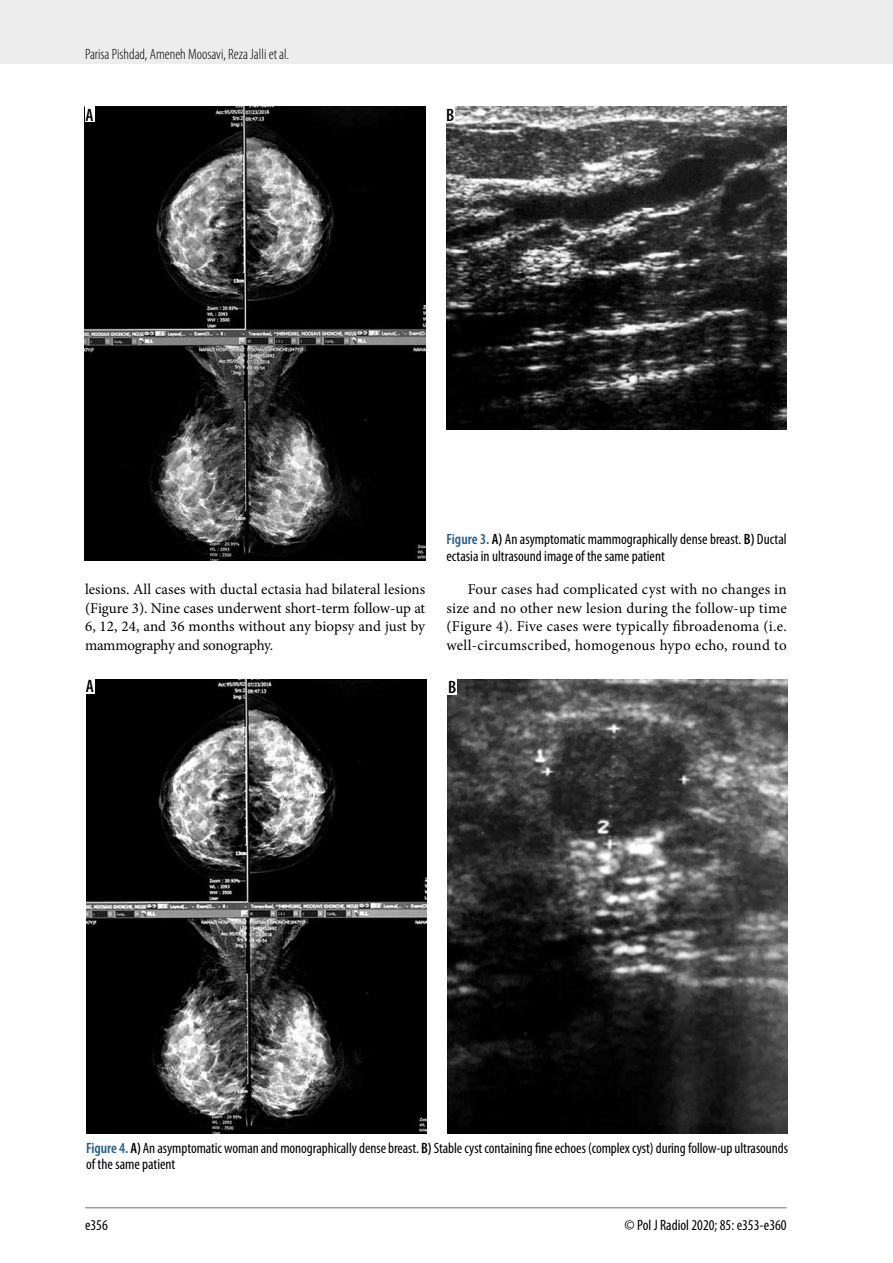
<style>
.page{position:relative;width:893px;height:1263px;background:#fff}
.page>*{position:absolute;margin:0;border:0;box-sizing:border-box;transform-origin:0 0}
.t1{font:600 condensed 18px "Myriad Pro";color:#000}
.t2{font:15px/18.8px "Minion Pro";letter-spacing:.005em;color:#000;text-align:justify}
.t3{font:condensed 15px/16.5px "Myriad Pro";letter-spacing:-.005em;color:#000}
.t4{font:300 condensed 15px "Myriad Pro";color:#000}
.s1{font-weight:600;color:#245d8c}
.s2{font-weight:600}
</style>
<div class="page">
<div style="left:0;top:0;width:893px;height:64px;background:#ededed"></div>
<hr style="left:85px;top:1207px;width:702px;height:1px;background:#9d9d9c">
<img style="left:85px;top:106px;width:340px;height:454px">
<img style="left:446px;top:106px;width:341px;height:323px">
<div style="left:85px;top:106px;width:10px;height:16px;background:#fff"></div>
<div style="left:445px;top:106px;width:10px;height:16px;background:#fff"></div>
<img style="left:86px;top:679px;width:340px;height:454px">
<img style="left:447px;top:679px;width:341px;height:454px">
<div style="left:85px;top:678px;width:10px;height:15px;background:#fff"></div>
<div style="left:447px;top:679px;width:10px;height:15px;background:#fff"></div>
<p class="t4" style="left:85px;top:45px;width:206px">Parisa Pishdad, Ameneh Moosavi, Reza Jalli et al.</p>
<p class="t1" style="left:86px;top:104px;width:10px">A</p>
<p class="t1" style="left:446px;top:104px;width:10px">B</p>
<p class="t3" style="left:446px;top:531px;width:342px"><span class="s1">Figure 3.</span> <span class="s2">A)</span> An asymptomatic mammographically dense breast. <span class="s2">B)</span> Ductal ectasia in ultrasound image of the same patient</p>
<p class="t2" style="left:85px;top:580px;width:342px">lesions. All cases with ductal ectasia had bilateral lesions (Figure 3). Nine cases underwent short-term follow-up at 6, 12, 24, and 36 months without any biopsy and just by mammography and sonography.</p>
<p class="t2" style="left:446px;top:580px;width:342px;text-indent:21px">Four cases had complicated cyst with no changes in size and no other new lesion during the follow-up time (Figure 4). Five cases were typically fibroadenoma (i.e. well-circumscribed, homogenous hypo echo, round to</p>
<p class="t1" style="left:86px;top:675px;width:10px">A</p>
<p class="t1" style="left:448px;top:676px;width:10px">B</p>
<p class="t3" style="left:86px;top:1139px;width:703px"><span class="s1">Figure 4.</span> <span class="s2">A)</span> An asymptomatic woman and monographically dense breast. <span class="s2">B)</span> Stable cyst containing fine echoes (complex cyst) during follow-up ultrasounds of the same patient</p>
<p class="t3" style="left:85px;top:1216px;width:24px">e356</p>
<p class="t3" style="left:625px;top:1216px;width:164px">© Pol J Radiol 2020; 85: e353-e360</p>
</div>
